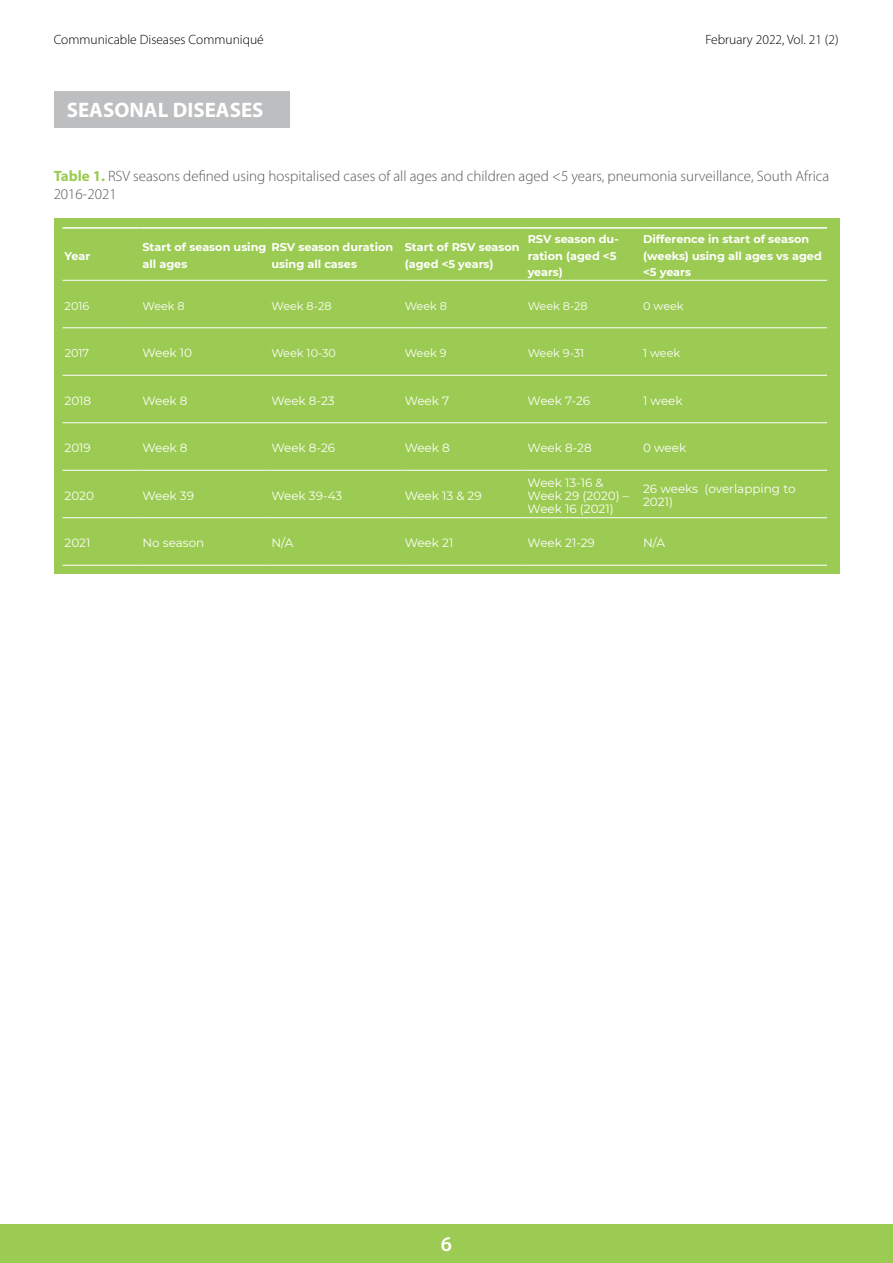
<style>
.page{position:relative;width:893px;height:1263px;background:#fff}
.page>*{position:absolute;margin:0;border:0;box-sizing:border-box;transform-origin:0 0}
.t1{font:700 21px "Myriad Pro";color:#fff}
.t2{font:600 21px "Myriad Pro";color:#fff}
.t3{font:300 15px/18px "Myriad Pro";color:#58595b}
.t4{font:300 13.5px "Myriad Pro";color:#000}
.t5{font:12px/12.9px "Montserrat";color:#fff}
.t6{font:700 11.25px/16.5px "Montserrat";color:#fff}
.t7{font:11.25px "Montserrat";color:#fff}
.s1{font-weight:700;color:#9bcb52}
</style>
<div class="page">
<div style="left:0;top:1224px;width:893px;height:39px;background:#9bcb52"></div>
<div style="left:349px;top:1157px;width:42px;height:42px;border:2px solid #fff;border-radius:50%"></div>
<div style="left:54px;top:92px;width:235px;height:36px;background:#bcbec0"></div>
<div style="left:54px;top:219px;width:785px;height:355px;background:#9bcb52"></div>
<hr style="left:63px;top:375px;width:77px;height:1px;background:#fff">
<hr style="left:140px;top:375px;width:129px;height:1px;background:#fff">
<hr style="left:269px;top:375px;width:134px;height:1px;background:#fff">
<hr style="left:403px;top:375px;width:122px;height:1px;background:#fff">
<hr style="left:525px;top:375px;width:116px;height:1px;background:#fff">
<hr style="left:641px;top:375px;width:186px;height:1px;background:#fff">
<hr style="left:63px;top:422px;width:77px;height:1px;background:#fff">
<hr style="left:140px;top:422px;width:129px;height:1px;background:#fff">
<hr style="left:269px;top:422px;width:134px;height:1px;background:#fff">
<hr style="left:403px;top:422px;width:122px;height:1px;background:#fff">
<hr style="left:525px;top:422px;width:116px;height:1px;background:#fff">
<hr style="left:641px;top:422px;width:186px;height:1px;background:#fff">
<hr style="left:63px;top:470px;width:77px;height:1px;background:#fff">
<hr style="left:140px;top:470px;width:129px;height:1px;background:#fff">
<hr style="left:269px;top:470px;width:134px;height:1px;background:#fff">
<hr style="left:403px;top:470px;width:122px;height:1px;background:#fff">
<hr style="left:525px;top:470px;width:116px;height:1px;background:#fff">
<hr style="left:641px;top:470px;width:186px;height:1px;background:#fff">
<hr style="left:63px;top:517px;width:77px;height:1px;background:#fff">
<hr style="left:140px;top:517px;width:129px;height:1px;background:#fff">
<hr style="left:269px;top:517px;width:134px;height:1px;background:#fff">
<hr style="left:403px;top:517px;width:122px;height:1px;background:#fff">
<hr style="left:525px;top:517px;width:116px;height:1px;background:#fff">
<hr style="left:641px;top:517px;width:186px;height:1px;background:#fff">
<hr style="left:63px;top:565px;width:77px;height:1px;background:#fff">
<hr style="left:140px;top:565px;width:129px;height:1px;background:#fff">
<hr style="left:269px;top:565px;width:134px;height:1px;background:#fff">
<hr style="left:403px;top:565px;width:122px;height:1px;background:#fff">
<hr style="left:525px;top:565px;width:116px;height:1px;background:#fff">
<hr style="left:641px;top:565px;width:186px;height:1px;background:#fff">
<hr style="left:63px;top:280px;width:77px;height:1px;background:#fff">
<hr style="left:140px;top:280px;width:129px;height:1px;background:#fff">
<hr style="left:269px;top:280px;width:134px;height:1px;background:#fff">
<hr style="left:403px;top:280px;width:122px;height:1px;background:#fff">
<hr style="left:525px;top:280px;width:116px;height:1px;background:#fff">
<hr style="left:641px;top:280px;width:186px;height:1px;background:#fff">
<hr style="left:63px;top:327px;width:77px;height:1px;background:#fff">
<hr style="left:140px;top:327px;width:129px;height:1px;background:#fff">
<hr style="left:269px;top:327px;width:134px;height:1px;background:#fff">
<hr style="left:403px;top:327px;width:122px;height:1px;background:#fff">
<hr style="left:525px;top:327px;width:116px;height:1px;background:#fff">
<hr style="left:641px;top:327px;width:186px;height:1px;background:#fff">
<hr style="left:63px;top:227px;width:77px;height:2px;background:#fff">
<hr style="left:140px;top:227px;width:129px;height:2px;background:#fff">
<hr style="left:269px;top:227px;width:134px;height:2px;background:#fff">
<hr style="left:403px;top:227px;width:122px;height:2px;background:#fff">
<hr style="left:525px;top:227px;width:116px;height:2px;background:#fff">
<hr style="left:641px;top:227px;width:186px;height:2px;background:#fff">
<p class="t4" style="left:54px;top:32px;width:212px">Communicable Diseases Communiqué</p>
<p class="t4" style="left:705px;top:32px;width:135px">February 2022, Vol. 21 (2)</p>
<h1 class="t1" style="left:67px;top:97px;width:198px">SEASONAL DISEASES</h1>
<p class="t3" style="left:54px;top:168px;width:777px"><span class="s1">Table 1.</span> RSV seasons defined using hospitalised cases of all ages and children aged &lt;5 years, pneumonia surveillance, South Africa<br>2016-2021</p>
<p class="t6" style="left:65px;top:247px;width:27px">Year</p>
<p class="t6" style="left:142px;top:238px;width:252px">Start of season using RSV season duration all ages</p>
<p class="t6" style="left:271px;top:255px;width:87px">using all cases</p>
<p class="t6" style="left:405px;top:238px;width:116px">Start of RSV season (aged &lt;5 years)</p>
<p class="t6" style="left:528px;top:230px;width:93px">RSV season du&shy;ration (aged &lt;5 years)</p>
<p class="t6" style="left:643px;top:230px;width:180px">Difference in start of season (weeks) using all ages vs aged &lt;5 years</p>
<p class="t7" style="left:65px;top:298px;width:26px">2016</p>
<p class="t7" style="left:142px;top:298px;width:44px">Week 8</p>
<p class="t7" style="left:271px;top:298px;width:62px">Week 8-28</p>
<p class="t7" style="left:405px;top:298px;width:44px">Week 8</p>
<p class="t7" style="left:528px;top:298px;width:62px">Week 8-28</p>
<p class="t7" style="left:643px;top:298px;width:42px">0 week</p>
<p class="t7" style="left:65px;top:345px;width:26px">2017</p>
<p class="t5" style="left:142px;top:346px;width:51px">Week 10</p>
<p class="t7" style="left:271px;top:345px;width:66px">Week 10-30</p>
<p class="t7" style="left:405px;top:345px;width:44px">Week 9</p>
<p class="t7" style="left:528px;top:345px;width:58px">Week 9-31</p>
<p class="t7" style="left:643px;top:345px;width:39px">1 week</p>
<p class="t5" style="left:65px;top:394px;width:28px">2018</p>
<p class="t5" style="left:142px;top:394px;width:47px">Week 8</p>
<p class="t5" style="left:271px;top:394px;width:65px">Week 8-23</p>
<p class="t5" style="left:405px;top:394px;width:46px">Week 7</p>
<p class="t5" style="left:528px;top:394px;width:64px">Week 7-26</p>
<p class="t5" style="left:643px;top:394px;width:41px">1 week</p>
<p class="t5" style="left:65px;top:441px;width:28px">2019</p>
<p class="t5" style="left:142px;top:441px;width:47px">Week 8</p>
<p class="t5" style="left:271px;top:441px;width:65px">Week 8-26</p>
<p class="t5" style="left:405px;top:441px;width:47px">Week 8</p>
<p class="t5" style="left:528px;top:441px;width:66px">Week 8-28</p>
<p class="t5" style="left:643px;top:441px;width:45px">0 week</p>
<p class="t5" style="left:65px;top:489px;width:31px">2020</p>
<p class="t5" style="left:142px;top:489px;width:53px">Week 39</p>
<p class="t5" style="left:271px;top:489px;width:72px">Week 39-43</p>
<p class="t5" style="left:405px;top:489px;width:79px">Week 13 &amp; 29</p>
<p class="t5" style="left:528px;top:476px;width:103px">Week 13-16 &amp;<br>Week 29 (2020) –<br>Week 16 (2021)</p>
<p class="t5" style="left:643px;top:482px;width:154px">26 weeks (overlapping to<br>2021)</p>
<p class="t5" style="left:65px;top:536px;width:27px">2021</p>
<p class="t5" style="left:142px;top:536px;width:63px">No season</p>
<p class="t5" style="left:271px;top:536px;width:23px">N/A</p>
<p class="t5" style="left:405px;top:536px;width:50px">Week 21</p>
<p class="t5" style="left:528px;top:536px;width:69px">Week 21-29</p>
<p class="t5" style="left:643px;top:536px;width:23px">N/A</p>
<h1 class="t2" style="left:441px;top:1230px;width:13px">6</h1>
</div>
